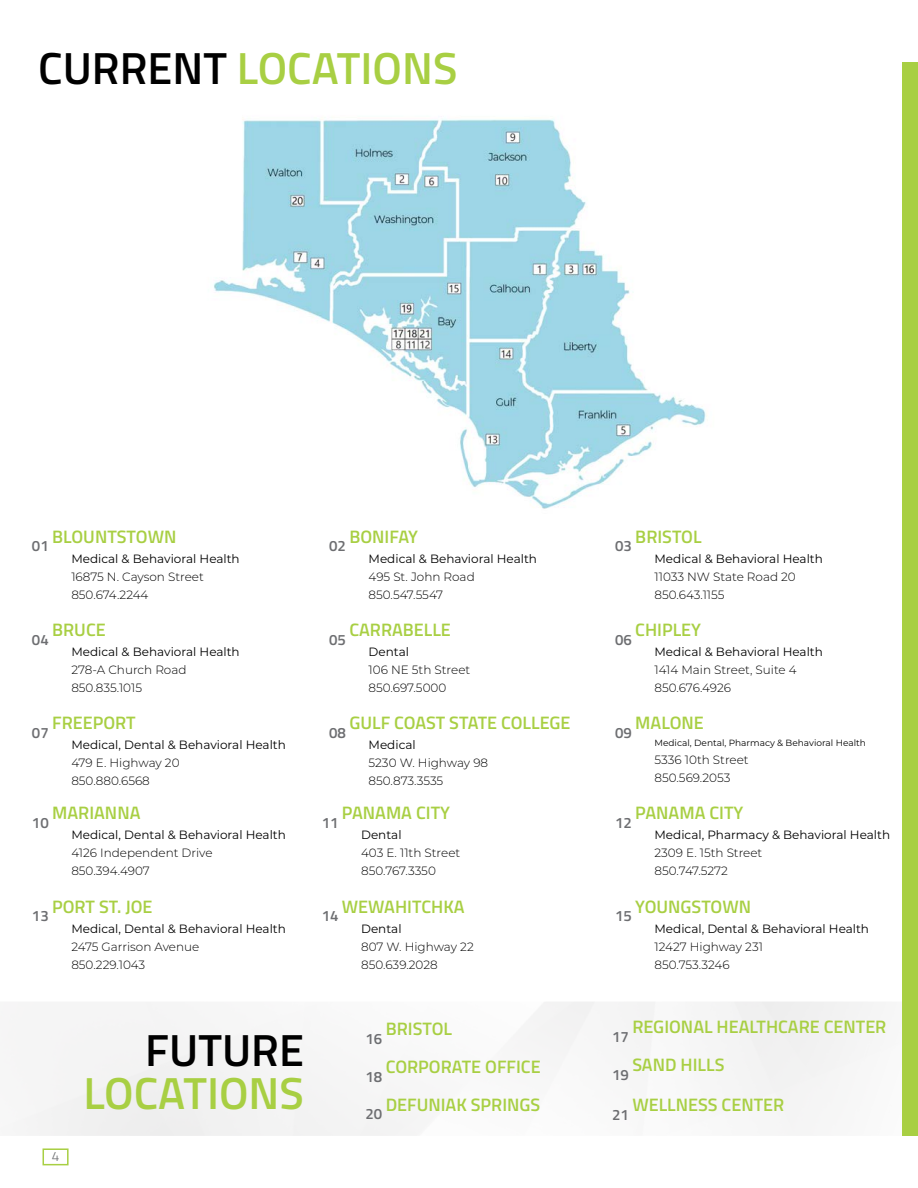
<style>
.page{position:relative;width:918px;height:1188px;background:#fff}
.page>*{position:absolute;margin:0;border:0;box-sizing:border-box;transform-origin:0 0}
.t1{font:600 45px "Titillium";color:#a8cf43}
.t2{font:600 45px "Titillium";color:#000}
.t3{font:600 18px "Titillium";color:#a8cf43}
.t4{font:600 15px "Titillium";color:#6d6e71}
.t5{font:300 13.5px "Titillium";color:#6d6e71}
.t6{font:300 12px/18px "Montserrat";color:#000}
.t7{font:12px "Montserrat";color:#000}
.t8{font:9px "Montserrat";color:#000}
.s1{color:#000}
</style>
<div class="page">
<div style="left:43px;top:1148px;width:26px;height:17px;border:2px solid #a8cf43"></div>
<img style="left:213px;top:119px;width:493px;height:390px">
<div style="left:902px;top:62px;width:16px;height:1074px;background:#a8cf43"></div>
<h1 class="t1" style="left:38px;top:34px;width:421px"><span class="s1">CURRENT</span> LOCATIONS</h1>
<h2 class="t3" style="left:52px;top:523px;width:126px">BLOUNTSTOWN</h2>
<p class="t7" style="left:71px;top:550px;width:170px">Medical &amp; Behavioral Health</p>
<p class="t6" style="left:71px;top:567px;width:134px">16875 N. Cayson Street<br>850.674.2244</p>
<p class="t4" style="left:32px;top:535px;width:18px">01</p>
<h2 class="t3" style="left:349px;top:523px;width:70px">BONIFAY</h2>
<p class="t7" style="left:369px;top:550px;width:170px">Medical &amp; Behavioral Health</p>
<p class="t6" style="left:369px;top:567px;width:108px">495 St. John Road<br>850.547.5547</p>
<p class="t4" style="left:329px;top:535px;width:18px">02</p>
<h2 class="t3" style="left:635px;top:523px;width:68px">BRISTOL</h2>
<p class="t7" style="left:655px;top:550px;width:170px">Medical &amp; Behavioral Health</p>
<p class="t6" style="left:655px;top:567px;width:143px">11033 NW State Road 20<br>850.643.1155</p>
<p class="t4" style="left:615px;top:535px;width:18px">03</p>
<h2 class="t3" style="left:52px;top:616px;width:55px">BRUCE</h2>
<p class="t7" style="left:71px;top:644px;width:170px">Medical &amp; Behavioral Health</p>
<p class="t6" style="left:71px;top:661px;width:117px">278-A Church Road<br>850.835.1015</p>
<p class="t4" style="left:32px;top:628px;width:18px">04</p>
<h2 class="t3" style="left:349px;top:616px;width:103px">CARRABELLE</h2>
<p class="t7" style="left:369px;top:644px;width:42px">Dental</p>
<p class="t6" style="left:369px;top:661px;width:103px">106 NE 5th Street<br>850.697.5000</p>
<p class="t4" style="left:329px;top:628px;width:18px">05</p>
<h2 class="t3" style="left:635px;top:616px;width:67px">CHIPLEY</h2>
<p class="t7" style="left:655px;top:644px;width:170px">Medical &amp; Behavioral Health</p>
<p class="t6" style="left:655px;top:661px;width:144px">1414 Main Street, Suite 4<br>850.676.4926</p>
<p class="t4" style="left:615px;top:628px;width:18px">06</p>
<h2 class="t3" style="left:52px;top:709px;width:85px">FREEPORT</h2>
<p class="t7" style="left:71px;top:737px;width:216px">Medical, Dental &amp; Behavioral Health</p>
<p class="t6" style="left:71px;top:754px;width:110px">479 E. Highway 20<br>850.880.6568</p>
<p class="t4" style="left:32px;top:721px;width:18px">07</p>
<h2 class="t3" style="left:349px;top:709px;width:223px">GULF COAST STATE COLLEGE</h2>
<p class="t7" style="left:369px;top:737px;width:49px">Medical</p>
<p class="t6" style="left:369px;top:754px;width:121px">5230 W. Highway 98<br>850.873.3535</p>
<p class="t4" style="left:329px;top:721px;width:18px">08</p>
<h2 class="t3" style="left:635px;top:709px;width:70px">MALONE</h2>
<p class="t8" style="left:655px;top:737px;width:213px">Medical, Dental, Pharmacy &amp; Behavioral Health</p>
<p class="t6" style="left:655px;top:751px;width:96px">5336 10th Street<br>850.569.2053</p>
<p class="t4" style="left:615px;top:721px;width:18px">09</p>
<h2 class="t3" style="left:52px;top:799px;width:90px">MARIANNA</h2>
<p class="t7" style="left:71px;top:827px;width:216px">Medical, Dental &amp; Behavioral Health</p>
<p class="t6" style="left:71px;top:843px;width:143px">4126 Independent Drive<br>850.394.4907</p>
<p class="t4" style="left:32px;top:811px;width:18px">10</p>
<h2 class="t3" style="left:342px;top:799px;width:110px">PANAMA CITY</h2>
<p class="t7" style="left:361px;top:827px;width:42px">Dental</p>
<p class="t6" style="left:361px;top:843px;width:101px">403 E. 11th Street<br>850.767.3350</p>
<p class="t4" style="left:322px;top:811px;width:18px">11</p>
<h2 class="t3" style="left:635px;top:799px;width:110px">PANAMA CITY</h2>
<p class="t7" style="left:655px;top:827px;width:237px">Medical, Pharmacy &amp; Behavioral Health</p>
<p class="t6" style="left:655px;top:843px;width:109px">2309 E. 15th Street<br>850.747.5272</p>
<p class="t4" style="left:615px;top:811px;width:18px">12</p>
<h2 class="t3" style="left:52px;top:893px;width:102px">PORT ST. JOE</h2>
<p class="t7" style="left:71px;top:920px;width:216px">Medical, Dental &amp; Behavioral Health</p>
<p class="t6" style="left:71px;top:937px;width:129px">2475 Garrison Avenue<br>850.229.1043</p>
<p class="t4" style="left:32px;top:905px;width:18px">13</p>
<h2 class="t3" style="left:342px;top:893px;width:124px">WEWAHITCHKA</h2>
<p class="t7" style="left:361px;top:920px;width:42px">Dental</p>
<p class="t6" style="left:361px;top:937px;width:114px">807 W. Highway 22<br>850.639.2028</p>
<p class="t4" style="left:322px;top:905px;width:18px">14</p>
<h2 class="t3" style="left:635px;top:893px;width:117px">YOUNGSTOWN</h2>
<p class="t7" style="left:655px;top:920px;width:216px">Medical, Dental &amp; Behavioral Health</p>
<p class="t6" style="left:655px;top:937px;width:110px">12427 Highway 231<br>850.753.3246</p>
<p class="t4" style="left:615px;top:905px;width:18px">15</p>
<h1 class="t2" style="left:145px;top:1016px;width:160px">FUTURE</h1>
<h1 class="t1" style="left:83px;top:1060px;width:222px">LOCATIONS</h1>
<h2 class="t3" style="left:386px;top:1015px;width:68px">BRISTOL</h2>
<p class="t4" style="left:366px;top:1027px;width:18px">16</p>
<h2 class="t3" style="left:386px;top:1053px;width:156px">CORPORATE OFFICE</h2>
<p class="t4" style="left:366px;top:1065px;width:18px">18</p>
<h2 class="t3" style="left:386px;top:1091px;width:156px">DEFUNIAK SPRINGS</h2>
<p class="t4" style="left:366px;top:1103px;width:18px">20</p>
<h2 class="t3" style="left:632px;top:1013px;width:256px">REGIONAL HEALTHCARE CENTER</h2>
<p class="t4" style="left:612px;top:1025px;width:18px">17</p>
<h2 class="t3" style="left:632px;top:1051px;width:94px">SAND HILLS</h2>
<p class="t4" style="left:612px;top:1063px;width:18px">19</p>
<h2 class="t3" style="left:632px;top:1091px;width:153px">WELLNESS CENTER</h2>
<p class="t4" style="left:612px;top:1103px;width:18px">21</p>
<p class="t5" style="left:52px;top:1147px;width:9px">4</p>
</div>
